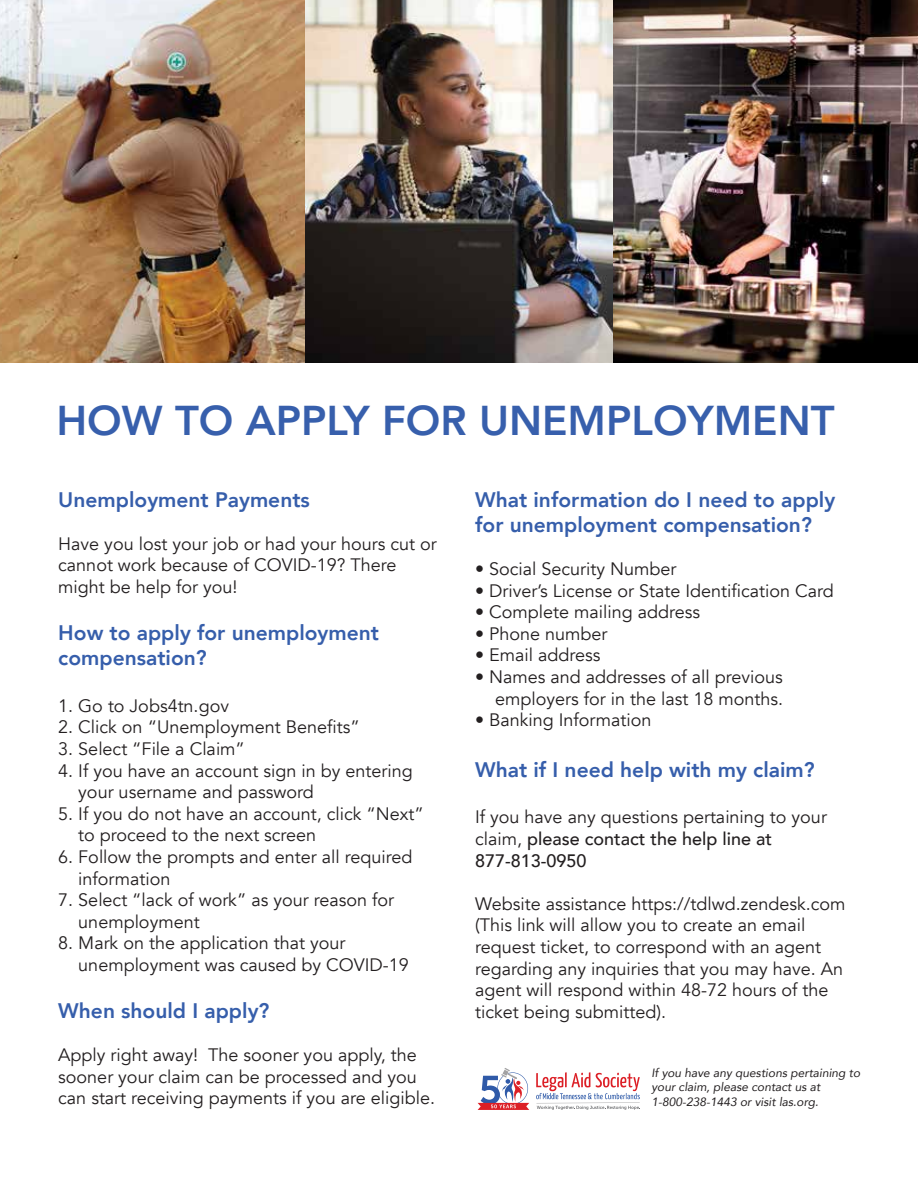
<style>
.page{position:relative;width:918px;height:1188px;background:#fff}
.page>*{position:absolute;margin:0;border:0;box-sizing:border-box;transform-origin:0 0}
.t1{font:800 41.55px "Avenir";color:#375fac}
.t2{font:800 21px/25.2px "Avenir";color:#365eab}
.t3{font:18px/21.6px "Avenir";color:#231f20}
.t4{font:italic 12px/14.4px "Avenir";color:#231f20}
.s1{font-weight:500}
</style>
<div class="page">
<img style="left:613px;top:0;width:305px;height:363px">
<img style="left:0;top:0;width:305px;height:363px">
<img style="left:305px;top:0;width:308px;height:363px">
<svg style="left:536px;top:1072px;width:104px;height:38px"></svg>
<svg style="left:478px;top:1068px;width:51px;height:42px"></svg>
<h1 class="t1" style="left:57px;top:394px;width:780px">HOW TO APPLY FOR UNEMPLOYMENT</h1>
<p class="t2" style="left:58px;top:487px;width:253px">Unemployment Payments</p>
<p class="t3" style="left:58px;top:533px;width:380px">Have you lost your job or had your hours cut or cannot work because of COVID-19? There might be help for you!</p>
<p class="t2" style="left:58px;top:620px;width:322px">How to apply for unemployment compensation?</p>
<p class="t3" style="left:58px;top:695px;width:172px">1. Go to Jobs4tn.gov</p>
<p class="t3" style="left:58px;top:717px;width:303px">2. Click on “Unemployment Benefits”</p>
<p class="t3" style="left:58px;top:738px;width:188px">3. Select “File a Claim”</p>
<p class="t3" style="left:78px;top:760px;width:336px;text-indent:-20px">4. If you have an account sign in by entering your username and password</p>
<p class="t3" style="left:78px;top:803px;width:347px;text-indent:-20px">5. If you do not have an account, click “Next” to proceed to the next screen</p>
<p class="t3" style="left:78px;top:846px;width:336px;text-indent:-20px">6. Follow the prompts and enter all required information</p>
<p class="t3" style="left:78px;top:890px;width:317px;text-indent:-20px">7. Select “lack of work” as your reason for unemployment</p>
<p class="t3" style="left:78px;top:933px;width:332px;text-indent:-20px">8. Mark on the application that your unemployment was caused by COVID-19</p>
<p class="t2" style="left:58px;top:998px;width:213px">When should I apply?</p>
<p class="t3" style="left:58px;top:1044px;width:378px">Apply right away! The sooner you apply, the sooner your claim can be processed and you can start receiving payments if you are eligible.</p>
<p class="t2" style="left:475px;top:487px;width:362px">What information do I need to apply for unemployment compensation?</p>
<p class="t3" style="left:475px;top:558px;width:203px">• Social Security Number</p>
<p class="t3" style="left:475px;top:580px;width:360px">• Driver’s License or State Identification Card</p>
<p class="t3" style="left:475px;top:602px;width:226px">• Complete mailing address</p>
<p class="t3" style="left:475px;top:623px;width:134px">• Phone number</p>
<p class="t3" style="left:475px;top:645px;width:127px">• Email address</p>
<p class="t3" style="left:475px;top:666px;width:309px;text-align:right">• Names and addresses of all previous employers for in the last 18 months.</p>
<p class="t3" style="left:475px;top:710px;width:178px">• Banking Information</p>
<p class="t2" style="left:475px;top:757px;width:341px">What if I need help with my claim?</p>
<p class="t3" style="left:475px;top:807px;width:353px">If you have any questions pertaining to your claim, <span class="s1">please contact the help line at<br>877-813-0950</span></p>
<p class="t3" style="left:475px;top:893px;width:372px">Website assistance https://tdlwd.zendesk.com (This link will allow you to create an email request ticket, to correspond with an agent regarding any inquiries that you may have. An agent will respond within 48-72 hours of the ticket being submitted).</p>
<p class="t4" style="left:651px;top:1066px;width:210px">If you have any questions pertaining to your claim, please contact us at<br>1-800-238-1443 or visit las.org.</p>
</div>
